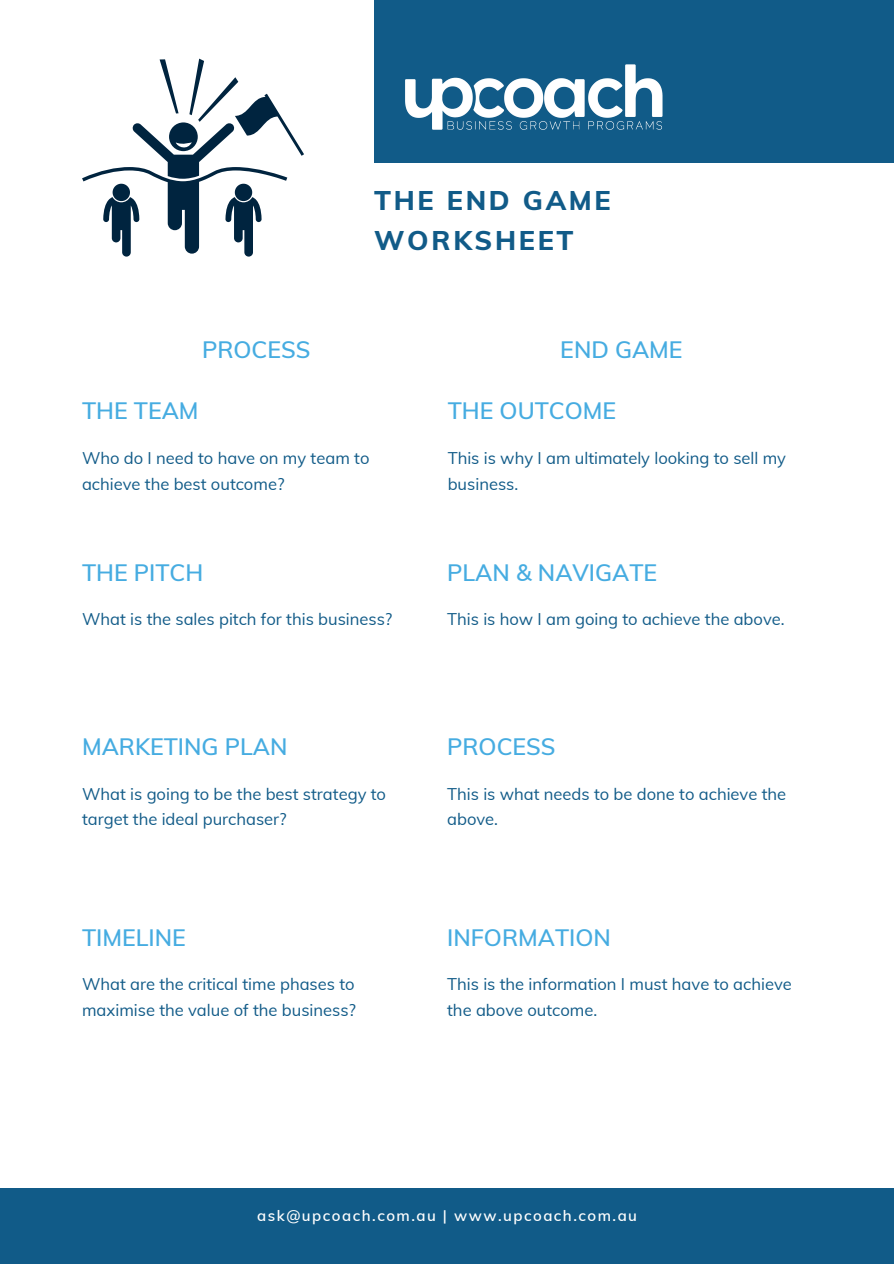
<style>
.page{position:relative;width:894px;height:1264px;background:#fff}
.page>*{position:absolute;margin:0;border:0;box-sizing:border-box;transform-origin:0 0}
.t1{font:800 27px/40.5px "Muli";letter-spacing:.1em;color:#115b88}
.t2{font:600 23.25px "Muli";color:#46ace1}
.t3{font:16.5px/26px "Muli";color:#115b88}
.t4{font:600 15px "Muli";letter-spacing:.1em;color:#fff}
</style>
<div class="page">
<div style="left:374px;top:0;width:519px;height:162px;background:#115b88"></div>
<img style="left:405px;top:64px;width:258px;height:66px">
<div style="left:0;top:1188px;width:893px;height:75px;background:#115b88"></div>
<svg style="left:82px;top:59px;width:222px;height:197px"></svg>
<p class="t1" style="left:374px;top:179px;width:238px">THE END GAME<br>WORKSHEET</p>
<p class="t2" style="left:202px;top:334px;width:110px">PROCESS</p>
<p class="t2" style="left:560px;top:334px;width:124px">END GAME</p>
<p class="t2" style="left:82px;top:396px;width:118px">THE TEAM</p>
<p class="t3" style="left:82px;top:444px;width:289px">Who do I need to have on my team to achieve the best outcome?</p>
<p class="t2" style="left:82px;top:557px;width:123px">THE PITCH</p>
<p class="t3" style="left:82px;top:606px;width:312px">What is the sales pitch for this business?</p>
<p class="t2" style="left:82px;top:732px;width:207px">MARKETING PLAN</p>
<p class="t3" style="left:82px;top:780px;width:305px">What is going to be the best strategy to target the ideal purchaser?</p>
<p class="t2" style="left:82px;top:922px;width:105px">TIMELINE</p>
<p class="t3" style="left:82px;top:971px;width:275px">What are the critical time phases to maximise the value of the business?</p>
<p class="t2" style="left:447px;top:396px;width:170px">THE OUTCOME</p>
<p class="t3" style="left:447px;top:444px;width:340px">This is why I am ultimately looking to sell my</p>
<p class="t3" style="left:447px;top:470px;width:72px">business.</p>
<p class="t2" style="left:447px;top:557px;width:211px">PLAN &amp; NAVIGATE</p>
<p class="t3" style="left:447px;top:606px;width:339px">This is how I am going to achieve the above.</p>
<p class="t2" style="left:447px;top:732px;width:110px">PROCESS</p>
<p class="t3" style="left:447px;top:780px;width:340px">This is what needs to be done to achieve the</p>
<p class="t3" style="left:447px;top:806px;width:52px">above.</p>
<p class="t2" style="left:447px;top:922px;width:165px">INFORMATION</p>
<p class="t3" style="left:447px;top:971px;width:346px">This is the information I must have to achieve the above outcome.</p>
<p class="t4" style="left:257px;top:1206px;width:381px">ask@upcoach.com.au | www.upcoach.com.au</p>
</div>
